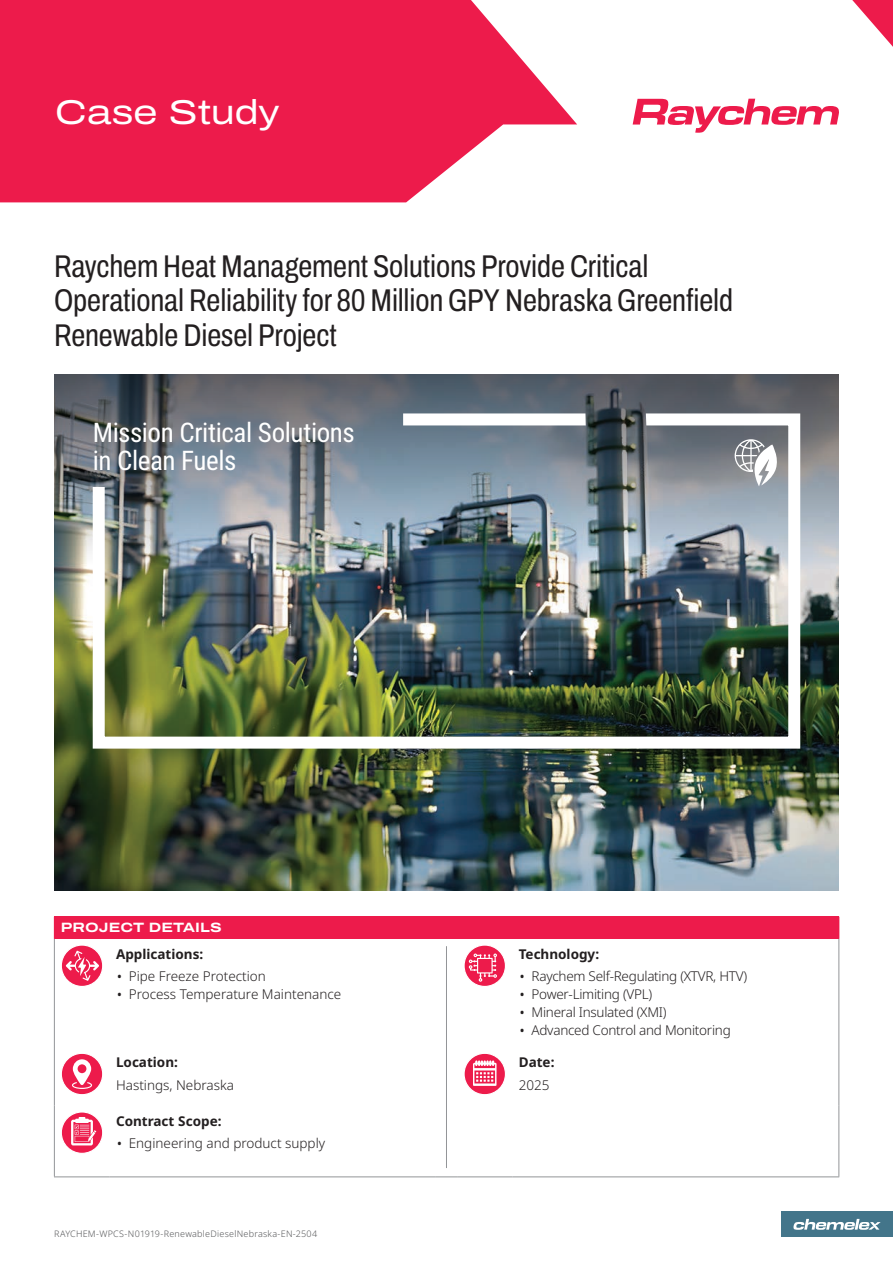
<style>
.page{position:relative;width:893px;height:1263px;background:#fff}
.page>*{position:absolute;margin:0;border:0;box-sizing:border-box;transform-origin:0 0}
.Title_Product_Name{font:34.5px "Archivo Expanded";letter-spacing:-.01em;color:#fff}
.Product_Description{font:31.5px/34.5px "Archivo Condensed";letter-spacing:-.005em;color:#231f20}
.Product_Description-2{font:27px/28.5px "Roboto Condensed";letter-spacing:-.015em;color:#fff}
.Table_Text_1{font:13.5px "Noto Sans";letter-spacing:-.02em;color:#231f20}
.Table_Text_1-2{font:13.5px "Noto Sans";color:#231f20}
.Subhead_L-2{font:13.5px "Noto Sans";color:#231f20}
.Table_Subhead{font:700 13.5px "Archivo Expanded";letter-spacing:.01em;color:#fff}
.t1{font:9px "Noto Sans";letter-spacing:.025em;color:#57585a}
.s1{font-size:18px}
</style>
<div class="page">
<svg style="left:633px;top:99px;width:206px;height:34px"></svg>
<svg style="left:852px;top:0;width:41px;height:47px"></svg>
<div style="left:781px;top:1211px;width:112px;height:26px;background:#43758a"></div>
<svg style="left:793px;top:1219px;width:88px;height:11px"></svg>
<svg style="left:0;top:0;width:577px;height:202px;background:#ef3a63"></svg>
<hr style="left:446px;top:946px;width:1px;height:222px;background:#939598">
<div style="left:54px;top:917px;width:785px;height:22px;background:#ed1b4b"></div>
<hr style="left:54px;top:939px;width:1px;height:108px;background:#939598">
<hr style="left:838px;top:939px;width:1px;height:108px;background:#939598">
<hr style="left:54px;top:1047px;width:1px;height:59px;background:#939598">
<hr style="left:838px;top:1047px;width:1px;height:59px;background:#939598">
<hr style="left:54px;top:1106px;width:1px;height:70px;background:#939598">
<hr style="left:838px;top:1106px;width:1px;height:70px;background:#939598">
<hr style="left:54px;top:1176px;width:56px;height:1px;background:#939598">
<hr style="left:110px;top:1176px;width:326px;height:1px;background:#939598">
<svg style="left:436px;top:1176px;width:21px;height:1px"></svg>
<hr style="left:457px;top:1176px;width:55px;height:1px;background:#939598">
<hr style="left:512px;top:1176px;width:327px;height:1px;background:#939598">
<svg style="left:61px;top:945px;width:42px;height:41px"></svg>
<svg style="left:464px;top:945px;width:41px;height:41px"></svg>
<svg style="left:61px;top:1053px;width:42px;height:42px"></svg>
<svg style="left:464px;top:1053px;width:41px;height:42px"></svg>
<svg style="left:61px;top:1112px;width:42px;height:41px"></svg>
<img style="left:54px;top:565px;width:785px;height:326px">
<svg style="left:54px;top:375px;width:785px;height:190px;background:#656a70"></svg>
<img style="left:87px;top:407px;width:719px;height:348px">
<p class="Title_Product_Name" style="left:54px;top:87px;width:227px">Case Study</p>
<p class="Product_Description" style="left:54px;top:249px;width:681px">Raychem Heat Management Solutions Provide Critical<br>Operational Reliability for 80 Million GPY Nebraska Greenfield<br>Renewable Diesel Project</p>
<p class="Product_Description-2" style="left:93px;top:417px;width:263px">Mission Critical Solutions in Clean Fuels</p>
<p class="Table_Subhead" style="left:61px;top:917px;width:162px">PROJECT DETAILS</p>
<p class="Subhead_L-2" style="left:116px;top:946px;width:89px">Applications:</p>
<p class="Table_Text_1-2" style="left:116px;top:969px;width:151px"><span class="s1">•</span> Pipe Freeze Protection</p>
<p class="Table_Text_1-2" style="left:116px;top:987px;width:227px"><span class="s1">•</span> Process Temperature Maintenance</p>
<p class="Subhead_L-2" style="left:116px;top:1055px;width:63px">Location:</p>
<p class="Table_Text_1-2" style="left:116px;top:1077px;width:119px">Hastings, Nebraska</p>
<p class="Subhead_L-2" style="left:116px;top:1113px;width:107px">Contract Scope:</p>
<p class="Table_Text_1-2" style="left:116px;top:1135px;width:211px"><span class="s1">•</span> Engineering and product supply</p>
<p class="t1" style="left:54px;top:1229px;width:265px">RAYCHEM-WPCS-N01919-RenewableDieselNebraska-EN-2504</p>
<p class="Subhead_L-2" style="left:519px;top:946px;width:82px">Technology:</p>
<p class="Table_Text_1" style="left:519px;top:969px;width:230px"><span class="s1">•</span> Raychem Self-Regulating (XTVR, HTV)</p>
<p class="Table_Text_1" style="left:519px;top:987px;width:135px"><span class="s1">•</span> Power-Limiting (VPL)</p>
<p class="Table_Text_1" style="left:519px;top:1005px;width:149px"><span class="s1">•</span> Mineral Insulated (XMI)</p>
<p class="Table_Text_1" style="left:519px;top:1023px;width:213px"><span class="s1">•</span> Advanced Control and Monitoring</p>
<p class="Subhead_L-2" style="left:519px;top:1055px;width:37px">Date:</p>
<p class="Table_Text_1" style="left:519px;top:1077px;width:32px">2025</p>
</div>
